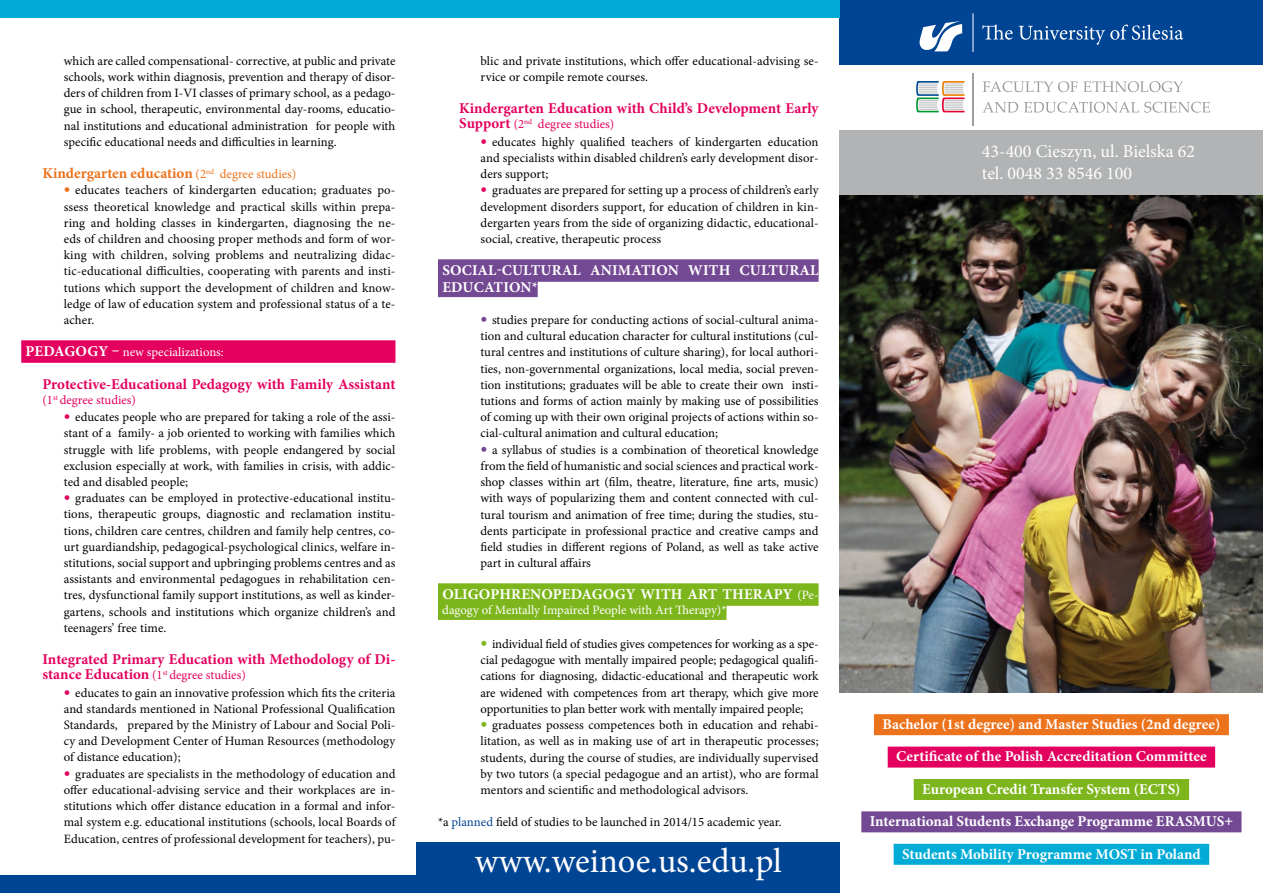
<style>
.page{position:relative;width:1263px;height:893px;background:#fff}
.page>*{position:absolute;margin:0;border:0;box-sizing:border-box;transform-origin:0 0}
.t1{font:34.5px "Minion Pro";color:#fff}
.t2{font:18px/21.6px "Minion Pro";color:#fff}
.t3{font:700 15px/32.4px "Minion Pro";color:#fff;text-align:center}
.t4{font:700 15px "Minion Pro";color:#e3005e}
.t5{font:700 15px "Minion Pro";letter-spacing:-.005em;color:#ec721b}
.t6{font:12.75px/16.2px "Minion Pro";color:#000;text-align:justify}
.t7{font:12.75px "Minion Pro";color:#fff}
.s1{font-weight:400;font-size:12.75px}
.s2{font-weight:700;font-size:15px}
.s3{color:#e3005e}
.s4{font-weight:700;font-size:15px;color:#e3005e}
.s5{color:#004494}
</style>
<div class="page">
<div style="left:840px;top:0;width:423px;height:65px;background:#004494"></div>
<div style="left:21px;top:340px;width:374px;height:23px;background:#e3005e"></div>
<div style="left:438px;top:259px;width:381px;height:23px;background:#744994"></div>
<div style="left:438px;top:275px;width:100px;height:22px;background:#744994"></div>
<div style="left:438px;top:583px;width:381px;height:23px;background:#7db61c"></div>
<div style="left:438px;top:597px;width:288px;height:23px;background:#7db61c"></div>
<div style="left:0;top:0;width:840px;height:17px;background:#00abd6"></div>
<div style="left:0;top:876px;width:840px;height:17px;background:#004494"></div>
<div style="left:417px;top:842px;width:423px;height:35px;background:#004494"></div>
<img style="left:840px;top:194px;width:423px;height:498px">
<div style="left:874px;top:714px;width:355px;height:21px;background:#ec721b"></div>
<div style="left:888px;top:747px;width:327px;height:21px;background:#e3005e"></div>
<div style="left:914px;top:779px;width:275px;height:21px;background:#7db61c"></div>
<div style="left:861px;top:811px;width:380px;height:21px;background:#744994"></div>
<div style="left:894px;top:844px;width:315px;height:21px;background:#00abd6"></div>
<svg style="left:916px;top:81px;width:48px;height:32px"></svg>
<hr style="left:973px;top:73px;width:1px;height:53px;background:#9c9e9f">
<svg style="left:982px;top:81px;width:228px;height:32px"></svg>
<svg style="left:919px;top:21px;width:43px;height:30px"></svg>
<hr style="left:973px;top:13px;width:1px;height:39px;background:#fff">
<svg style="left:982px;top:24px;width:201px;height:21px"></svg>
<div style="left:840px;top:130px;width:423px;height:64px;background:#b1b3b4"></div>
<p class="t6" style="left:64px;top:53px;width:333px">which are called compensational- corrective, at public and private schools, work within diagnosis, prevention and therapy of disor&shy;ders of children from I-VI classes of primary school, as a pedago&shy;gue in school, therapeutic, environmental day-rooms, educatio&shy;nal institutions and educational administration for people with specific educational needs and difficulties in learning.</p>
<p class="t5" style="left:43px;top:163px;width:255px">Kindergarten education <span class="s1">(2</span><sup>nd</sup> <span class="s1">degree studies)</span></p>
<p class="t6" style="left:64px;top:182px;width:333px;text-indent:11px">educates teachers of kindergarten education; graduates po&shy;ssess theoretical knowledge and practical skills within prepa&shy;ring and holding classes in kindergarten, diagnosing the ne&shy;eds of children and choosing proper methods and form of wor&shy;king with children, solving problems and neutralizing didac&shy;tic-educational difficulties, cooperating with parents and insti&shy;tutions which support the development of children and know&shy;ledge of law of education system and professional status of a te&shy;acher.</p>
<p class="t7" style="left:26px;top:344px;width:200px"><span class="s2">PEDAGOGY –</span> new specializations:</p>
<p class="t4" style="left:43px;top:373px;width:354px">Protective-Educational Pedagogy with Family Assistant</p>
<p class="t6" style="left:75px;top:391px;width:322px;line-height:17.4px;text-indent:-33px"><span class="s3">(1</span><sup>st</sup> <span class="s3">degree studies)<br></span>educates people who are prepared for taking a role of the assi-</p>
<p class="t6" style="left:64px;top:425px;width:333px">stant of a family- a job oriented to working with families which struggle with life problems, with people endangered by social exclusion especially at work, with families in crisis, with addic&shy;ted and disabled people;</p>
<p class="t6" style="left:64px;top:490px;width:333px;text-indent:11px">graduates can be employed in protective-educational institu&shy;tions, therapeutic groups, diagnostic and reclamation institu&shy;tions, children care centres, children and family help centres, co&shy;urt guardiandship, pedagogical-psychological clinics, welfare in&shy;stitutions, social support and upbringing problems centres and as assistants and environmental pedagogues in rehabilitation cen&shy;tres, dysfunctional family support institutions, as well as kinder&shy;gartens, schools and institutions which organize children’s and teenagers’ free time.</p>
<p class="t4" style="left:43px;top:649px;width:354px">Integrated Primary Education with Methodology of Di-</p>
<p class="t6" style="left:75px;top:666px;width:322px;line-height:17.4px;text-indent:-33px"><span class="s4">stance Education</span> <span class="s3">(1</span><sup>st</sup> <span class="s3">degree studies)<br></span>educates to gain an innovative profession which fits the criteria</p>
<p class="t6" style="left:64px;top:701px;width:333px">and standards mentioned in National Professional Qualification Standards, prepared by the Ministry of Labour and Social Poli&shy;cy and Development Center of Human Resources (methodology of distance education);</p>
<p class="t6" style="left:64px;top:765px;width:333px;text-indent:11px">graduates are specialists in the methodology of education and offer educational-advising service and their workplaces are in&shy;stitutions which offer distance education in a formal and infor&shy;mal system e.g. educational institutions (schools, local Boards of Education, centres of professional development for teachers), pu-</p>
<p class="t6" style="left:480px;top:53px;width:340px">blic and private institutions, which offer educational-advising se&shy;rvice or compile remote courses.</p>
<p class="t4" style="left:459px;top:98px;width:361px">Kindergarten Education with Child’s Development Early</p>
<p class="t6" style="left:492px;top:116px;width:328px;line-height:17.4px;text-indent:-33px"><span class="s4">Support</span> <span class="s3">(2</span><sup>nd</sup> <span class="s3">degree studies)<br></span>educates highly qualified teachers of kindergarten education</p>
<p class="t6" style="left:480px;top:150px;width:340px">and specialists within disabled children’s early development disor&shy;ders support;</p>
<p class="t6" style="left:480px;top:182px;width:340px;text-indent:11px">graduates are prepared for setting up a process of children’s early development disorders support, for education of children in kin&shy;dergarten years from the side of organizing didactic, educational&shy;social, creative, therapeutic process</p>
<p class="t3" style="left:442px;top:254px;width:19px">Socia</p>
<p class="t3" style="left:488px;top:254px;width:135px">l-Cultural Anima</p>
<p class="t3" style="left:641px;top:254px;width:179px">tion with Cultural</p>
<p class="t3" style="left:442px;top:270px;width:97px">Education*</p>
<p class="t6" style="left:480px;top:312px;width:340px;text-indent:11px">studies prepare for conducting actions of social-cultural anima&shy;tion and cultural education character for cultural institutions (cul&shy;tural centres and institutions of culture sharing), for local authori&shy;ties, non-governmental organizations, local media, social preven&shy;tion institutions; graduates will be able to create their own insti&shy;tutions and forms of action mainly by making use of possibilities of coming up with their own original projects of actions within so&shy;cial-cultural animation and cultural education;</p>
<p class="t6" style="left:480px;top:442px;width:340px;text-indent:11px">a syllabus of studies is a combination of theoretical knowledge from the field of humanistic and social sciences and practical work&shy;shop classes within art (film, theatre, literature, fine arts, music) with ways of popularizing them and content connected with cul&shy;tural tourism and animation of free time; during the studies, stu&shy;dents participate in professional practice and creative camps and field studies in different regions of Poland, as well as take active part in cultural affairs</p>
<p class="t3" style="left:442px;top:578px;width:30px">Oligop</p>
<p class="t3" style="left:499px;top:578px;width:54px">hrenopedagogy</p>
<p class="t3" style="left:640px;top:578px;width:134px">with Art Therapy</p>
<p class="t7" style="left:797px;top:587px;width:23px">(Pe-</p>
<p class="t7" style="left:442px;top:602px;width:286px">dagogy of Mentally Impaired People with Art Therapy)*</p>
<p class="t6" style="left:480px;top:636px;width:340px;text-indent:11px">individual field of studies gives competences for working as a spe&shy;cial pedagogue with mentally impaired people; pedagogical qualifi&shy;cations for diagnosing, didactic-educational and therapeutic work are widened with competences from art therapy, which give more opportunities to plan better work with mentally impaired people;</p>
<p class="t6" style="left:480px;top:717px;width:340px;text-indent:11px">graduates possess competences both in education and rehabi&shy;litation, as well as in making use of art in therapeutic processes; students, during the course of studies, are individually supervised by two tutors (a special pedagogue and an artist), who are formal mentors and scientific and methodological advisors.</p>
<p class="t6" style="left:438px;top:814px;width:345px">*a <span class="s5">planned</span> field of studies to be launched in 2014/15 academic year.</p>
<h1 class="t1" style="left:475px;top:838px;width:309px">www.weinoe.us.edu.pl</h1>
<h2 class="t2" style="left:982px;top:141px;width:215px">43-400 Cieszyn, ul. Bielska 62 tel. 0048 33 8546 100</h2>
<p class="t3" style="left:870px;top:708px;width:365px">Bachelor (1st degree) and Master Studies (2nd degree)<br>Certificate of the Polish Accreditation Committee European Credit Transfer System (ECTS)<br>International Students Exchange Programme ERASMUS+ Students Mobility Programme MOST in Poland</p>
</div>
